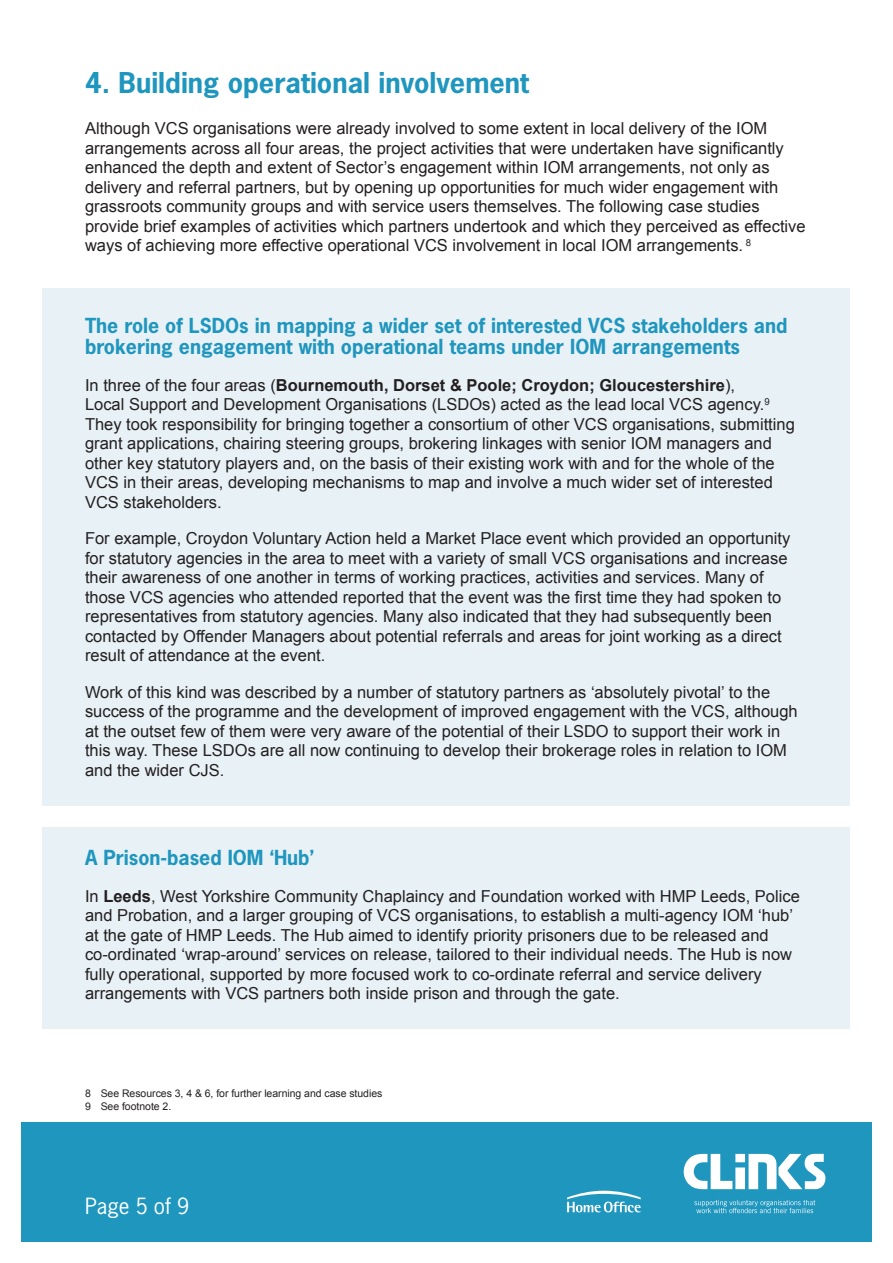
<style>
.page{position:relative;width:893px;height:1263px;background:#fff}
.page>*{position:absolute;margin:0;border:0;box-sizing:border-box;transform-origin:0 0}
.HEADING{font:700 27px "News Gothic Std";color:#1f96be}
.t1{font:21px "News Gothic Std";color:#fff}
.BOX_HEAD{font:700 19.5px/21.5px "News Gothic Std";color:#1f96be}
.BODY{font:16.5px/19.5px "Arial";color:#231f20}
.List_Paragraph{font:16.5px/19.5px "Arial";color:#231f20}
.No_Spacing{font:16.5px/19.5px "Arial";color:#231f20}
.FOOTNOTES{font:10.5px "Arial";letter-spacing:-.005em;color:#231f20}
.s1{font-weight:700}
</style>
<div class="page">
<div style="left:21px;top:1123px;width:851px;height:119px;background:#1f96be"></div>
<svg style="left:684px;top:1154px;width:142px;height:35px"></svg>
<svg style="left:694px;top:1200px;width:121px;height:13px"></svg>
<svg style="left:567px;top:1191px;width:74px;height:21px"></svg>
<div style="left:43px;top:288px;width:807px;height:518px;background:#e8f1f6"></div>
<div style="left:43px;top:827px;width:807px;height:202px;background:#e8f1f6"></div>
<p class="HEADING" style="left:85px;top:65px;width:445px">4. Building operational involvement</p>
<p class="List_Paragraph" style="left:85px;top:119px;width:722px">Although VCS organisations were already involved to some extent in local delivery of the IOM arrangements across all four areas, the project activities that were undertaken have significantly enhanced the depth and extent of Sector’s engagement within IOM arrangements, not only as delivery and referral partners, but by opening up opportunities for much wider engagement with grassroots community groups and with service users themselves. The following case studies provide brief examples of activities which partners undertook and which they perceived as effective ways of achieving more effective operational VCS involvement in local IOM arrangements. <sup>8</sup></p>
<p class="BOX_HEAD" style="left:85px;top:314px;width:704px">The role of LSDOs in mapping a wider set of interested VCS stakeholders and brokering engagement with operational teams under IOM arrangements</p>
<p class="No_Spacing" style="left:85px;top:375px;width:711px">In three of the four areas (<span class="s1">Bournemouth, Dorset &amp; Poole; Croydon; Gloucestershire</span>),<br>Local Support and Development Organisations (LSDOs) acted as the lead local VCS agency.<sup>9<br></sup>They took responsibility for bringing together a consortium of other VCS organisations, submitting grant applications, chairing steering groups, brokering linkages with senior IOM managers and other key statutory players and, on the basis of their existing work with and for the whole of the VCS in their areas, developing mechanisms to map and involve a much wider set of interested VCS stakeholders.</p>
<p class="BODY" style="left:85px;top:529px;width:707px">For example, Croydon Voluntary Action held a Market Place event which provided an opportunity for statutory agencies in the area to meet with a variety of small VCS organisations and increase their awareness of one another in terms of working practices, activities and services. Many of those VCS agencies who attended reported that the event was the first time they had spoken to representatives from statutory agencies. Many also indicated that they had subsequently been contacted by Offender Managers about potential referrals and areas for joint working as a direct result of attendance at the event.</p>
<p class="BODY" style="left:85px;top:682px;width:714px">Work of this kind was described by a number of statutory partners as ‘absolutely pivotal’ to the success of the programme and the development of improved engagement with the VCS, although at the outset few of them were very aware of the potential of their LSDO to support their work in this way. These LSDOs are all now continuing to develop their brokerage roles in relation to IOM and the wider CJS.</p>
<p class="BOX_HEAD" style="left:85px;top:847px;width:230px">A Prison-based IOM ‘Hub’</p>
<p class="BODY" style="left:85px;top:886px;width:716px">In <span class="s1">Leeds</span>, West Yorkshire Community Chaplaincy and Foundation worked with HMP Leeds, Police and Probation, and a larger grouping of VCS organisations, to establish a multi-agency IOM ‘hub’ at the gate of HMP Leeds. The Hub aimed to identify priority prisoners due to be released and co-ordinated ‘wrap-around’ services on release, tailored to their individual needs. The Hub is now fully operational, supported by more focused work to co-ordinate referral and service delivery arrangements with VCS partners both inside prison and through the gate.</p>
<p class="FOOTNOTES" style="left:85px;top:1087px;width:299px">8 See Resources 3, 4 &amp; 6, for further learning and case studies</p>
<p class="FOOTNOTES" style="left:85px;top:1099px;width:88px">9 See footnote 2.</p>
<p class="t1" style="left:85px;top:1192px;width:106px">Page 5 of 9</p>
</div>
